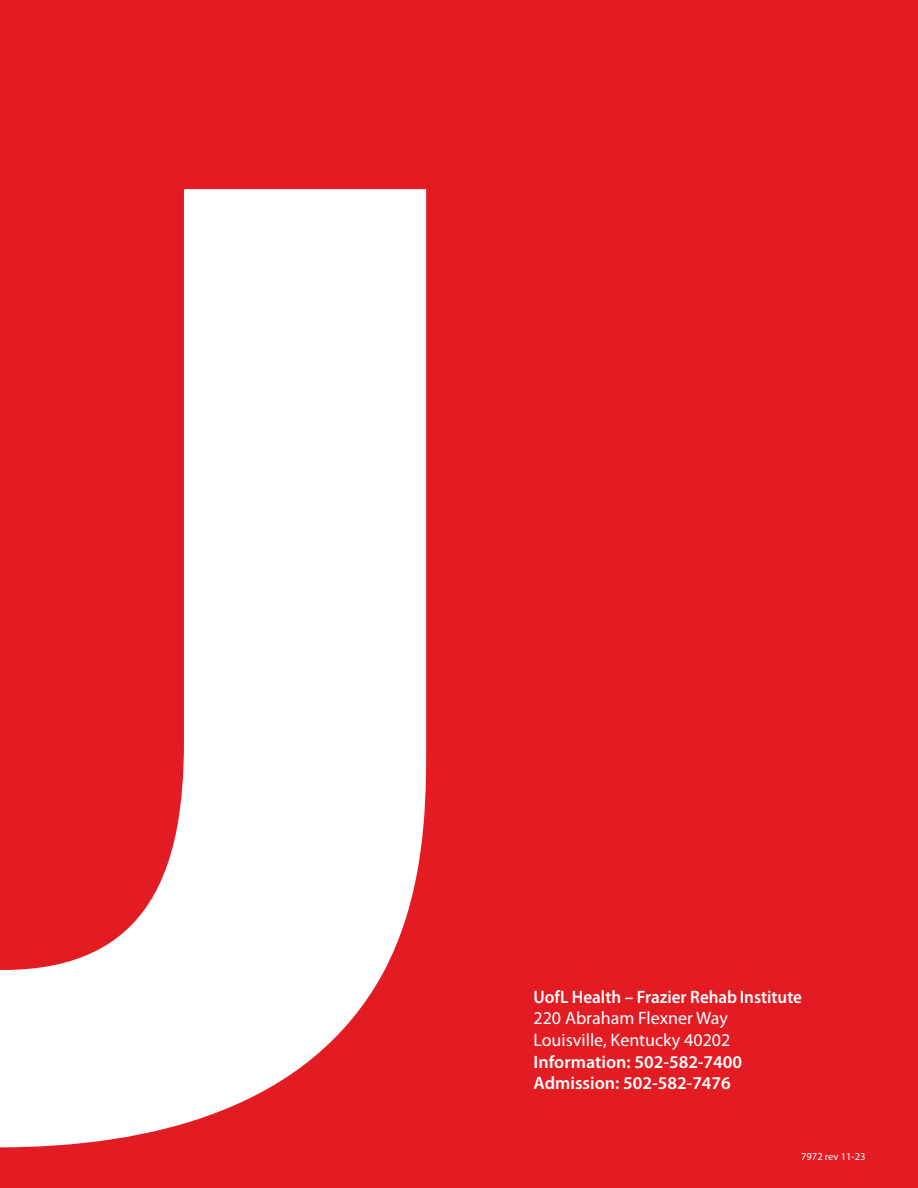
<style>
.page{position:relative;width:918px;height:1188px;background:#e31b23}
.page>*{position:absolute;margin:0;border:0;box-sizing:border-box;transform-origin:0 0}
.t1{font:600 18px/21.6px "Myriad Pro";color:#fff}
.t2{font:18px/21.6px "Myriad Pro";color:#fff}
.t3{font:600 18px "Myriad Pro";color:#fff;scale:.95 1}
.t4{font:10.5px "Myriad Pro";color:#fff}
</style>
<div class="page">
<svg style="left:0;top:189px;width:426px;height:958px;fill:#fff"></svg>
<p class="t3" style="left:534px;top:985px;width:284px">UofL Health – Frazier Rehab Institute</p>
<p class="t2" style="left:534px;top:1007px;width:198px">220 Abraham Flexner Way<br>Louisville, Kentucky 40202</p>
<p class="t1" style="left:534px;top:1050px;width:210px">Information: 502-582-7400<br>Admission: 502-582-7476</p>
<p class="t4" style="left:801px;top:1150px;width:66px">7972 rev 11-23</p>
</div>
